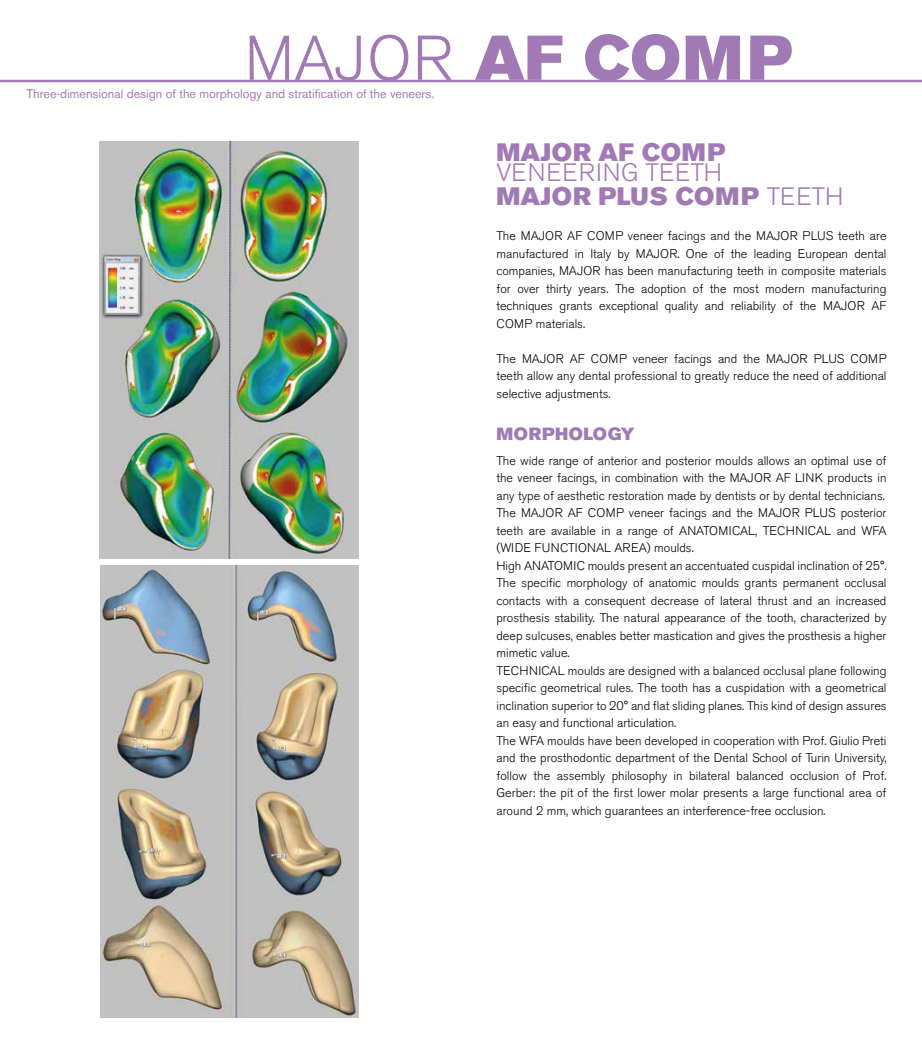
<style>
.page{position:relative;width:922px;height:1053px;background:#fff}
.page>*{position:absolute;margin:0;border:0;box-sizing:border-box;transform-origin:0 0}
.t1{font:62.5px "Akzidenz Grotesk BE Super";letter-spacing:.015em;color:#a17ab5}
.t2{font:25px "Akzidenz Grotesk BE Super";letter-spacing:.025em;color:#a17ab5}
.t3{font:300 25px "Akzidenz Grotesk BE";letter-spacing:.04em;color:#a17ab5}
.t4{font:17.5px "Akzidenz Grotesk BE Super";letter-spacing:.03em;color:#a17ab5}
.t5{font:300 12.5px/17.5px "Akzidenz Grotesk BE";color:#000;text-align:justify}
.t6{font:12.5px "Akzidenz Grotesk BE";color:#a17ab5}
.s1{font-family:"Akzidenz Grotesk BE";font-weight:300}
</style>
<div class="page">
<img style="left:100px;top:565px;width:259px;height:452px">
<img style="left:100px;top:142px;width:258px;height:416px">
<hr style="left:0;top:80px;width:921px;height:2px;background:#a17ab5">
<h1 class="t1" style="left:244px;top:22px;width:548px"><span class="s1">MAJOR</span> AF COMP</h1>
<p class="t6" style="left:27px;top:86px;width:409px">Three-dimensional design of the morphology and stratification of the veneers.</p>
<h2 class="t2" style="left:496px;top:137px;width:230px">MAJOR AF COMP</h2>
<h2 class="t3" style="left:496px;top:158px;width:227px">VENEERING TEETH</h2>
<h2 class="t2" style="left:496px;top:182px;width:348px">MAJOR PLUS COMP <span class="s1">TEETH</span></h2>
<p class="t5" style="left:496px;top:227px;width:391px">The MAJOR AF COMP veneer facings and the MAJOR PLUS teeth are manufactured in Italy by MAJOR. One of the leading European dental companies, MAJOR has been manufacturing teeth in composite materials for over thirty years. The adoption of the most modern manufacturing techniques grants exceptional quality and reliability of the MAJOR AF COMP materials.</p>
<p class="t5" style="left:496px;top:350px;width:391px">The MAJOR AF COMP veneer facings and the MAJOR PLUS COMP teeth allow any dental professional to greatly reduce the need of additional selective adjustments.</p>
<h3 class="t4" style="left:496px;top:423px;width:140px">MORPHOLOGY</h3>
<p class="t5" style="left:496px;top:451px;width:391px;text-align:left">The wide range of anterior and posterior moulds allows an optimal use of the veneer facings, in combination with the MAJOR AF LINK products in any type of aesthetic restoration made by dentists or by dental technicians.<br>The MAJOR AF COMP veneer facings and the MAJOR PLUS posterior teeth are available in a range of ANATOMICAL, TECHNICAL and WFA (WIDE FUNCTIONAL AREA) moulds.<br>High ANATOMIC moulds present an accentuated cuspidal inclination of 25°.<br>The specific morphology of anatomic moulds grants permanent occlusal contacts with a consequent decrease of lateral thrust and an increased prosthesis stability. The natural appearance of the tooth, characterized by deep sulcuses, enables better mastication and gives the prosthesis a higher mimetic value.<br>TECHNICAL moulds are designed with a balanced occlusal plane following specific geometrical rules. The tooth has a cuspidation with a geometrical inclination superior to 20° and flat sliding planes. This kind of design assures an easy and functional articulation.<br>The WFA moulds have been developed in cooperation with Prof. Giulio Preti and the prosthodontic department of the Dental School of Turin University, follow the assembly philosophy in bilateral balanced occlusion of Prof.<br>Gerber: the pit of the first lower molar presents a large functional area of around 2 mm, which guarantees an interference-free occlusion.</p>
</div>
